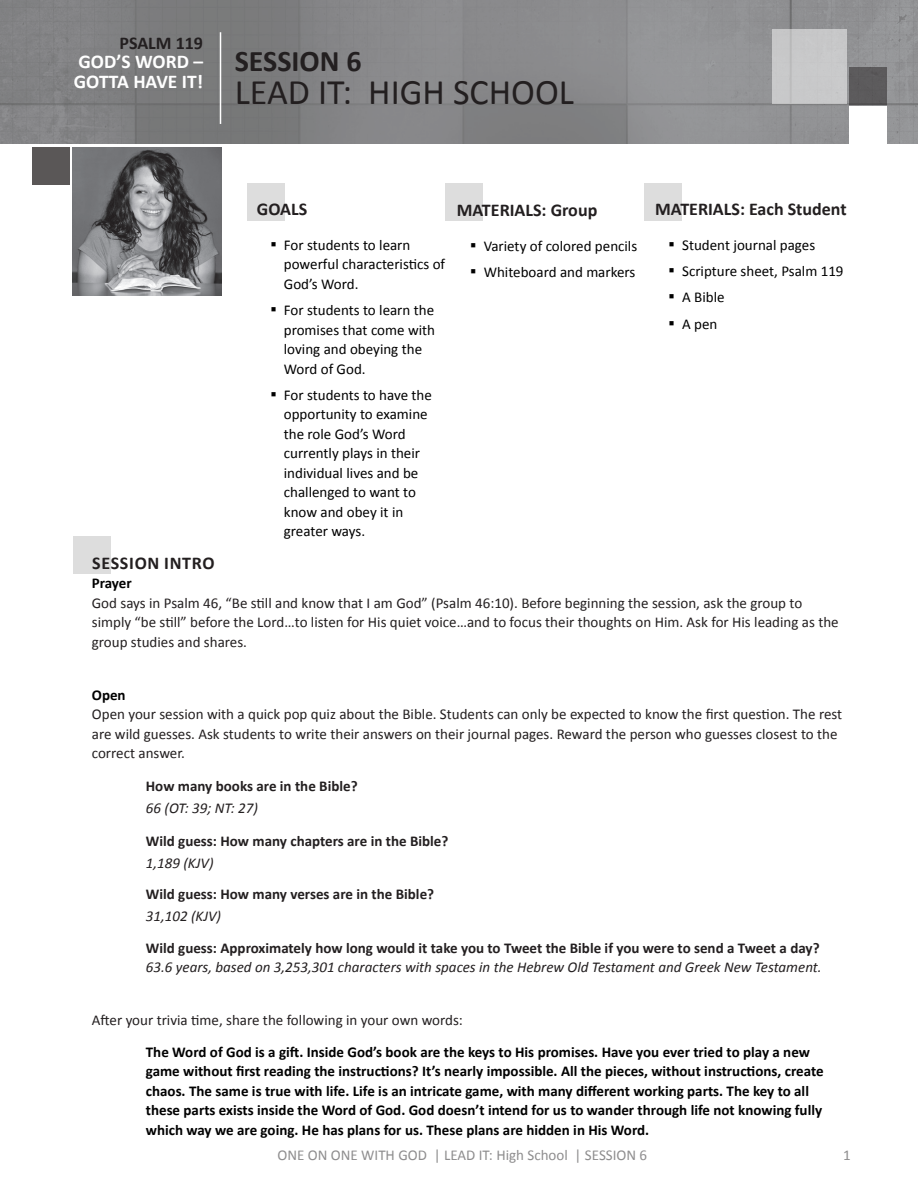
<style>
.page{position:relative;width:918px;height:1188px;background:#fff}
.page>*{position:absolute;margin:0;border:0;box-sizing:border-box;transform-origin:0 0}
.t1{font:36px "Calibri";color:#231f20}
.t2{font:700 30px "Calibri";color:#231f20}
.t3{font:700 19.5px "Calibri";color:#fff}
.t4{font:700 18px "Calibri";color:#231f20}
.t5{font:700 18px "Calibri";letter-spacing:.04em;color:#231f20}
.t6{font:15px/19.5px "Calibri";color:#231f20}
.List_Paragraph{font:700 15px/19.5px "Calibri";color:#000}
.t7{font:15px/19.5px "Calibri";color:#000}
.t8{font:700 15px "Calibri";color:#231f20}
.t9{font:italic 15px "Calibri";color:#231f20}
.t10{font:15px "Calibri";color:#8e8d8e}
.s1{font-size:18px}
</style>
<div class="page">
<img style="left:0;top:0;width:918px;height:144px">
<div style="left:850px;top:107px;width:37px;height:37px;background:#fff"></div>
<hr style="left:220px;top:32px;width:1px;height:92px;background:#fff">
<img style="left:72px;top:147px;width:149px;height:149px">
<div style="left:772px;top:29px;width:75px;height:75px;background:#c8c8c9"></div>
<div style="left:850px;top:67px;width:37px;height:37px;background:#5c5a5c"></div>
<div style="left:32px;top:147px;width:37px;height:37px;background:#5a5757"></div>
<div style="left:74px;top:536px;width:37px;height:38px;background:#ddd"></div>
<div style="left:446px;top:184px;width:37px;height:37px;background:#ddd"></div>
<div style="left:247px;top:184px;width:38px;height:37px;background:#ddd"></div>
<div style="left:645px;top:183px;width:37px;height:37px;background:#ddd"></div>
<p class="t4" style="left:120px;top:31px;width:85px">PSALM 119</p>
<p class="t3" style="left:78px;top:49px;width:126px">GOD’S WORD –</p>
<p class="t3" style="left:74px;top:69px;width:131px">GOTTA HAVE IT!</p>
<p class="t2" style="left:235px;top:42px;width:128px">SESSION 6</p>
<p class="t1" style="left:235px;top:70px;width:341px">LEAD IT: HIGH SCHOOL</p>
<p class="t4" style="left:257px;top:198px;width:52px">GOALS</p>
<p class="t7" style="left:284px;top:235px;width:163px;text-indent:-14px"><span class="s1">▪</span> For students to learn powerful characteristics of<br>God’s Word.</p>
<p class="t7" style="left:284px;top:300px;width:153px;text-indent:-14px"><span class="s1">▪</span> For students to learn the promises that come with loving and obeying the<br>Word of God.</p>
<p class="t7" style="left:284px;top:385px;width:150px;text-indent:-14px"><span class="s1">▪</span> For students to have the opportunity to examine the role God’s Word currently plays in their individual lives and be challenged to want to know and obey it in greater ways.</p>
<p class="t4" style="left:457px;top:199px;width:142px">MATERIALS: Group</p>
<p class="t7" style="left:470px;top:236px;width:169px"><span class="s1">▪</span> Variety of colored pencils</p>
<p class="t7" style="left:470px;top:262px;width:167px"><span class="s1">▪</span> Whiteboard and markers</p>
<p class="t4" style="left:655px;top:198px;width:193px">MATERIALS: Each Student</p>
<p class="t7" style="left:669px;top:235px;width:148px"><span class="s1">▪</span> Student journal pages</p>
<p class="t7" style="left:669px;top:261px;width:176px"><span class="s1">▪</span> Scripture sheet, Psalm 119</p>
<p class="t7" style="left:669px;top:288px;width:57px"><span class="s1">▪</span> A Bible</p>
<p class="t7" style="left:669px;top:314px;width:50px"><span class="s1">▪</span> A pen</p>
<p class="t5" style="left:92px;top:551px;width:124px">SESSION INTRO</p>
<p class="List_Paragraph" style="left:92px;top:573px;width:41px">Prayer</p>
<p class="t6" style="left:92px;top:593px;width:748px">God says in Psalm 46, “Be still and know that I am God” (Psalm 46:10). Before beginning the session, ask the group to simply “be still” before the Lord…to listen for His quiet voice…and to focus their thoughts on Him. Ask for His leading as the group studies and shares.</p>
<p class="List_Paragraph" style="left:92px;top:685px;width:35px">Open</p>
<p class="t6" style="left:92px;top:704px;width:752px">Open your session with a quick pop quiz about the Bible. Students can only be expected to know the first question. The rest are wild guesses. Ask students to write their answers on their journal pages. Reward the person who guesses closest to the correct answer.</p>
<p class="t8" style="left:146px;top:777px;width:213px">How many books are in the Bible?</p>
<p class="t9" style="left:146px;top:798px;width:114px">66 (OT: 39; NT: 27)</p>
<p class="t8" style="left:146px;top:832px;width:304px">Wild guess: How many chapters are in the Bible?</p>
<p class="t9" style="left:146px;top:853px;width:69px">1,189 (KJV)</p>
<p class="t8" style="left:146px;top:885px;width:290px">Wild guess: How many verses are in the Bible?</p>
<p class="t9" style="left:146px;top:906px;width:77px">31,102 (KJV)</p>
<p class="t8" style="left:146px;top:938px;width:675px">Wild guess: Approximately how long would it take you to Tweet the Bible if you were to send a Tweet a day?</p>
<p class="t9" style="left:146px;top:957px;width:677px">63.6 years, based on 3,253,301 characters with spaces in the Hebrew Old Testament and Greek New Testament.</p>
<p class="t6" style="left:92px;top:1010px;width:373px">After your trivia time, share the following in your own words:</p>
<p class="List_Paragraph" style="left:146px;top:1042px;width:679px">The Word of God is a gift. Inside God’s book are the keys to His promises. Have you ever tried to play a new game without first reading the instructions? It’s nearly impossible. All the pieces, without instructions, create chaos. The same is true with life. Life is an intricate game, with many different working parts. The key to all these parts exists inside the Word of God. God doesn’t intend for us to wander through life not knowing fully which way we are going. He has plans for us. These plans are hidden in His Word.</p>
<p class="t10" style="left:278px;top:1146px;width:371px">ONE ON ONE WITH GOD | LEAD IT: High School | SESSION 6</p>
<p class="t10" style="left:843px;top:1146px;width:9px">1</p>
</div>
